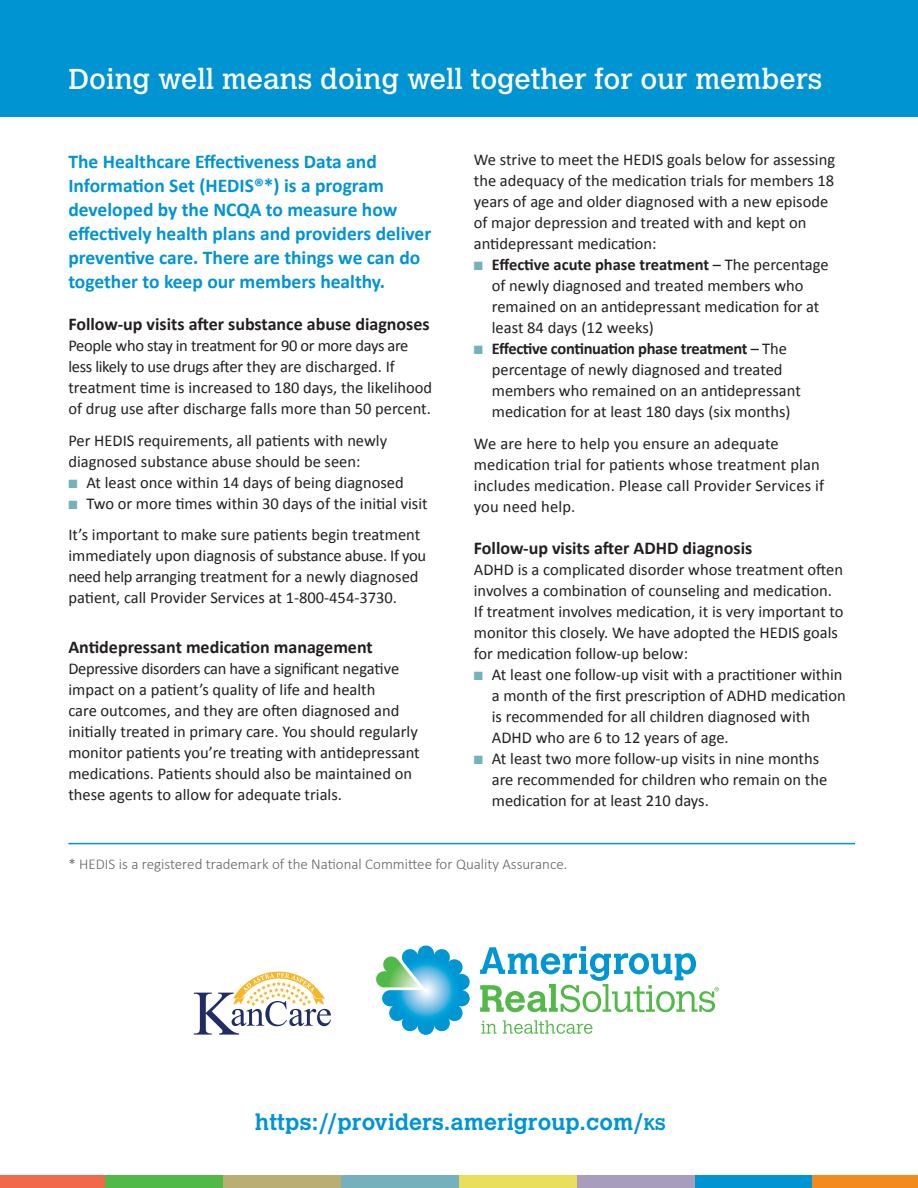
<style>
.page{position:relative;width:918px;height:1188px;background:#fff}
.page>*{position:absolute;margin:0;border:0;box-sizing:border-box;transform-origin:0 0}
.t1{font:28.5px "Calvert MT Std";color:#fff}
.t2{font:700 22.5px "Calvert MT Std";letter-spacing:.01em;color:#0094d3}
.t3{font:700 19.5px/24px "Calibri";color:#0094d3}
.t4{font:700 18px "Calibri";color:#231f20}
.t5{font:16.5px/21px "Calibri";color:#231f20}
.t6{font:300 15px "Calibri";color:#636366}
.s1{color:#74b1bd}
.s2{font-weight:700}
.s3{font-size:16.8px}
</style>
<div class="page">
<div style="left:0;top:0;width:918px;height:117px;background:#0094d3"></div>
<svg style="left:481px;top:1021px;width:16px;height:13px"></svg>
<svg style="left:503px;top:1020px;width:89px;height:14px"></svg>
<svg style="left:376px;top:946px;width:94px;height:89px"></svg>
<svg style="left:480px;top:946px;width:239px;height:66px"></svg>
<div style="left:0;top:1175px;width:105px;height:13px;background:#f2684a"></div>
<div style="left:105px;top:1175px;width:118px;height:13px;background:#51b948"></div>
<div style="left:223px;top:1175px;width:118px;height:13px;background:#bbae75"></div>
<div style="left:341px;top:1175px;width:118px;height:13px;background:#74b1bd"></div>
<div style="left:459px;top:1175px;width:118px;height:13px;background:#e9df5d"></div>
<div style="left:577px;top:1175px;width:118px;height:13px;background:#a89dbc"></div>
<div style="left:695px;top:1175px;width:118px;height:13px;background:#0094d3"></div>
<div style="left:813px;top:1175px;width:105px;height:13px;background:#f38a1e"></div>
<svg style="left:194px;top:972px;width:137px;height:63px"></svg>
<hr style="left:68px;top:843px;width:787px;height:1px;background:#0094d3">
<p class="t1" style="left:68px;top:62px;width:756px">Doing well means doing well together for our members</p>
<p class="t3" style="left:68px;top:149px;width:364px">The Healthcare Effectiveness Data and Information Set (HEDIS®*) is a program developed by the NCQA to measure how effectively health plans and providers deliver preventive care. There are things we can do together to keep our members healthy.</p>
<p class="t4" style="left:68px;top:313px;width:363px">Follow-up visits after substance abuse diagnoses</p>
<p class="t5" style="left:68px;top:335px;width:365px">People who stay in treatment for 90 or more days are less likely to use drugs after they are discharged. If treatment time is increased to 180 days, the likelihood of drug use after discharge falls more than 50 percent.</p>
<p class="t5" style="left:68px;top:430px;width:320px">Per HEDIS requirements, all patients with newly diagnosed substance abuse should be seen:</p>
<p class="t5" style="left:68px;top:472px;width:337px"><span class="s1">■</span> At least once within 14 days of being diagnosed</p>
<p class="t5" style="left:68px;top:493px;width:361px"><span class="s1">■</span> Two or more times within 30 days of the initial visit</p>
<p class="t5" style="left:68px;top:524px;width:359px">It’s important to make sure patients begin treatment immediately upon diagnosis of substance abuse. If you need help arranging treatment for a newly diagnosed patient, call Provider Services at 1-800-454-3730.</p>
<p class="t4" style="left:68px;top:636px;width:306px">Antidepressant medication management</p>
<p class="t5" style="left:68px;top:658px;width:353px">Depressive disorders can have a significant negative impact on a patient’s quality of life and health<br>care outcomes, and they are often diagnosed and initially treated in primary care. You should regularly monitor patients you’re treating with antidepressant medications. Patients should also be maintained on these agents to allow for adequate trials.</p>
<p class="t5" style="left:474px;top:149px;width:363px">We strive to meet the HEDIS goals below for assessing the adequacy of the medication trials for members 18 years of age and older diagnosed with a new episode of major depression and treated with and kept on antidepressant medication:</p>
<p class="t5" style="left:492px;top:254px;width:338px;text-indent:-18px"><span class="s1">■</span> <span class="s2">Effective acute phase treatment</span> – The percentage of newly diagnosed and treated members who remained on an antidepressant medication for at least 84 days (12 weeks)</p>
<p class="t5" style="left:492px;top:338px;width:311px;text-indent:-18px"><span class="s1">■</span> <span class="s2">Effective continuation phase treatment</span> – The percentage of newly diagnosed and treated members who remained on an antidepressant medication for at least 180 days (six months)</p>
<p class="t5" style="left:474px;top:433px;width:352px">We are here to help you ensure an adequate medication trial for patients whose treatment plan includes medication. Please call Provider Services if you need help.</p>
<p class="t4" style="left:474px;top:537px;width:280px">Follow-up visits after ADHD diagnosis</p>
<p class="t5" style="left:474px;top:559px;width:371px">ADHD is a complicated disorder whose treatment often involves a combination of counseling and medication.<br>If treatment involves medication, it is very important to monitor this closely. We have adopted the HEDIS goals for medication follow-up below:</p>
<p class="t5" style="left:492px;top:664px;width:355px;text-indent:-18px"><span class="s1">■</span> At least one follow-up visit with a practitioner within a month of the first prescription of ADHD medication is recommended for all children diagnosed with ADHD who are 6 to 12 years of age.</p>
<p class="t5" style="left:492px;top:748px;width:337px;text-indent:-18px"><span class="s1">■</span> At least two more follow-up visits in nine months are recommended for children who remain on the medication for at least 210 days.</p>
<p class="t6" style="left:68px;top:855px;width:501px">* HEDIS is a registered trademark of the National Committee for Quality Assurance.</p>
<p class="t2" style="left:255px;top:1108px;width:412px">https://providers.amerigroup.com/<span class="s3">ks</span></p>
</div>
